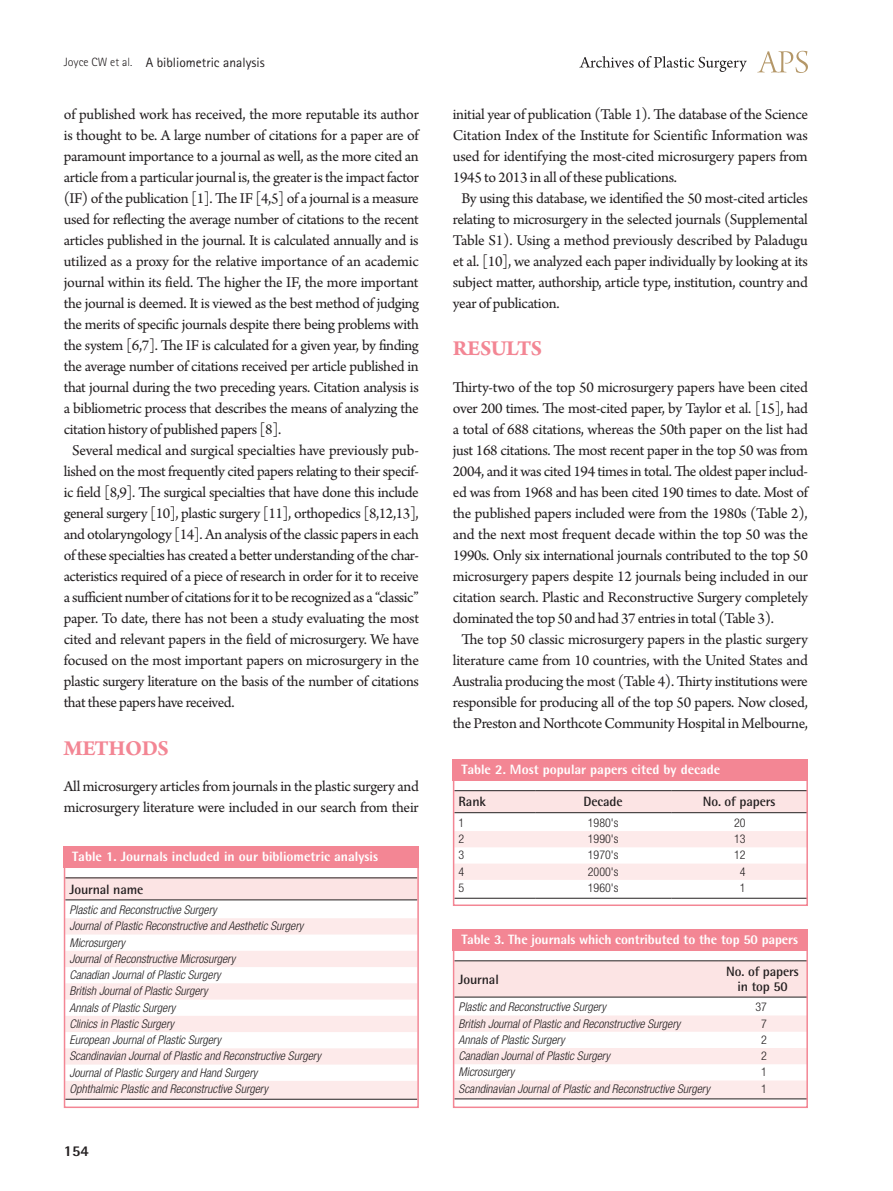
<style>
.page{position:relative;width:893px;height:1191px;background:#fff}
.page>*{position:absolute;margin:0;border:0;box-sizing:border-box;transform-origin:0 0}
.대제목{font:700 22.5px "Arno Pro";letter-spacing:-.02em;color:#f38694}
.본문_성형{font:15.75px/21px "Arno Pro";letter-spacing:-.02em;color:#231f20;text-align:justify}
.t1{font:800 15px "Rotis Semi Sans Std";color:#231f20}
.표_그림_제목_볼드{font:800 13.5px "Rotis Semi Sans Std";color:#fff}
.표제목체_-_확정{font:700 13.5px/14.2px "Rotis Semi Sans Std";letter-spacing:-.01em;color:#231f20;text-align:center}
.하시라_제목{font:13.5px "Rotis Sans Serif Std";color:#231f20}
.표_본문_-_확정{font:italic 300 condensed 12px "Helvetica Neue LT Std";color:#231f20}
.표_본문_-_확정-2{font:300 condensed 12px "Helvetica Neue LT Std";color:#231f20}
.s1{font-weight:300;font-size:12px}
</style>
<div class="page">
<svg style="left:757px;top:51px;width:51px;height:22px"></svg>
<svg style="left:579px;top:56px;width:168px;height:16px"></svg>
<div style="left:65px;top:878px;width:352px;height:22px;background:#fce4e4"></div>
<svg style="left:67px;top:900px;width:349px;height:1px"></svg>
<svg style="left:67px;top:918px;width:349px;height:181px;fill:#fdeaea"></svg>
<hr style="left:65px;top:1099px;width:352px;height:1px;background:#231f20">
<hr style="left:65px;top:877px;width:352px;height:1px;background:#231f20">
<hr style="left:65px;top:899px;width:352px;height:1px;background:#231f20">
<div style="left:64px;top:846px;width:355px;height:262px;border:2px solid #f38694"></div>
<div style="left:64px;top:846px;width:355px;height:21px;background:#f38694"></div>
<svg style="left:456px;top:791px;width:349px;height:107px"></svg>
<hr style="left:454px;top:898px;width:81px;height:1px;background:#231f20">
<hr style="left:535px;top:898px;width:136px;height:1px;background:#231f20">
<hr style="left:671px;top:898px;width:136px;height:1px;background:#231f20">
<hr style="left:454px;top:790px;width:81px;height:1px;background:#231f20">
<hr style="left:535px;top:790px;width:136px;height:1px;background:#231f20">
<hr style="left:671px;top:790px;width:136px;height:1px;background:#231f20">
<hr style="left:454px;top:812px;width:81px;height:1px;background:#231f20">
<hr style="left:535px;top:812px;width:136px;height:1px;background:#231f20">
<hr style="left:671px;top:812px;width:136px;height:1px;background:#231f20">
<div style="left:453px;top:759px;width:355px;height:147px;border:2px solid #f38694"></div>
<div style="left:453px;top:759px;width:355px;height:21px;background:#f38694"></div>
<svg style="left:456px;top:961px;width:349px;height:137px"></svg>
<hr style="left:454px;top:1098px;width:264px;height:1px;background:#231f20">
<hr style="left:718px;top:1098px;width:89px;height:1px;background:#231f20">
<hr style="left:454px;top:960px;width:264px;height:1px;background:#231f20">
<hr style="left:718px;top:960px;width:89px;height:1px;background:#231f20">
<hr style="left:454px;top:996px;width:264px;height:1px;background:#231f20">
<hr style="left:718px;top:996px;width:89px;height:1px;background:#231f20">
<div style="left:453px;top:929px;width:355px;height:179px;border:2px solid #f38694"></div>
<div style="left:453px;top:929px;width:355px;height:21px;background:#f38694"></div>
<p class="하시라_제목" style="left:64px;top:54px;width:202px"><span class="s1">Joyce CW et al.</span> A bibliometric analysis</p>
<p class="본문_성형" style="left:64px;top:105px;width:357px">of published work has received, the more reputable its author is thought to be. A large number of citations for a paper are of paramount importance to a journal as well, as the more cited an article from a particular journal is, the greater is the impact factor (IF) of the publication [1]. The IF [4,5] of a journal is a measure used for reflecting the average number of citations to the recent articles published in the journal. It is calculated annually and is utilized as a proxy for the relative importance of an academic journal within its field. The higher the IF, the more important the journal is deemed. It is viewed as the best method of judging the merits of specific journals despite there being problems with the system [6,7]. The IF is calculated for a given year, by finding the average number of citations received per article published in that journal during the two preceding years. Citation analysis is a bibliometric process that describes the means of analyzing the citation history of published papers [8].</p>
<p class="본문_성형" style="left:64px;top:441px;width:357px;text-indent:9px">Several medical and surgical specialties have previously pub&shy;lished on the most frequently cited papers relating to their specif&shy;ic field [8,9]. The surgical specialties that have done this include general surgery [10], plastic surgery [11], orthopedics [8,12,13], and otolaryngology [14]. An analysis of the classic papers in each of these specialties has created a better understanding of the char&shy;acteristics required of a piece of research in order for it to receive a sufficient number of citations for it to be recognized as a “classic” paper. To date, there has not been a study evaluating the most cited and relevant papers in the field of microsurgery. We have focused on the most important papers on microsurgery in the plastic surgery literature on the basis of the number of citations that these papers have received.</p>
<p class="대제목" style="left:64px;top:735px;width:107px">METHODS</p>
<p class="본문_성형" style="left:64px;top:777px;width:357px">All microsurgery articles from journals in the plastic surgery and microsurgery literature were included in our search from their</p>
<p class="표_그림_제목_볼드" style="left:72px;top:847px;width:307px">Table 1. Journals included in our bibliometric analysis</p>
<p class="표제목체_-_확정" style="left:70px;top:881px;width:75px">Journal name</p>
<p class="표_본문_-_확정" style="left:70px;top:903px;width:149px">Plastic and Reconstructive Surgery</p>
<p class="표_본문_-_확정" style="left:70px;top:919px;width:235px">Journal of Plastic Reconstructive and Aesthetic Surgery</p>
<p class="표_본문_-_확정" style="left:70px;top:935px;width:57px">Microsurgery</p>
<p class="표_본문_-_확정" style="left:70px;top:951px;width:167px">Journal of Reconstructive Microsurgery</p>
<p class="표_본문_-_확정" style="left:70px;top:968px;width:153px">Canadian Journal of Plastic Surgery</p>
<p class="표_본문_-_확정" style="left:70px;top:984px;width:140px">British Journal of Plastic Surgery</p>
<p class="표_본문_-_확정" style="left:70px;top:1000px;width:107px">Annals of Plastic Surgery</p>
<p class="표_본문_-_확정" style="left:70px;top:1016px;width:106px">Clinics in Plastic Surgery</p>
<p class="표_본문_-_확정" style="left:70px;top:1033px;width:153px">European Journal of Plastic Surgery</p>
<p class="표_본문_-_확정" style="left:70px;top:1049px;width:253px">Scandinavian Journal of Plastic and Reconstructive Surgery</p>
<p class="표_본문_-_확정" style="left:70px;top:1065px;width:189px">Journal of Plastic Surgery and Hand Surgery</p>
<p class="표_본문_-_확정" style="left:70px;top:1081px;width:200px">Ophthalmic Plastic and Reconstructive Surgery</p>
<p class="t1" style="left:64px;top:1141px;width:27px">154</p>
<p class="본문_성형" style="left:453px;top:105px;width:357px">initial year of publication (Table 1). The database of the Science Citation Index of the Institute for Scientific Information was used for identifying the most-cited microsurgery papers from 1945 to 2013 in all of these publications.</p>
<p class="본문_성형" style="left:453px;top:189px;width:357px;text-indent:9px">By using this database, we identified the 50 most-cited articles relating to microsurgery in the selected journals (Supplemental Table S1). Using a method previously described by Paladugu et al. [10], we analyzed each paper individually by looking at its subject matter, authorship, article type, institution, country and year of publication.</p>
<p class="대제목" style="left:453px;top:336px;width:91px">RESULTS</p>
<p class="본문_성형" style="left:453px;top:378px;width:357px">Thirty-two of the top 50 microsurgery papers have been cited over 200 times. The most-cited paper, by Taylor et al. [15], had a total of 688 citations, whereas the 50th paper on the list had just 168 citations. The most recent paper in the top 50 was from 2004, and it was cited 194 times in total. The oldest paper includ&shy;ed was from 1968 and has been cited 190 times to date. Most of the published papers included were from the 1980s (Table 2), and the next most frequent decade within the top 50 was the 1990s. Only six international journals contributed to the top 50 microsurgery papers despite 12 journals being included in our citation search. Plastic and Reconstructive Surgery completely dominated the top 50 and had 37 entries in total (Table 3).</p>
<p class="본문_성형" style="left:453px;top:630px;width:357px;text-align:center">The top 50 classic microsurgery papers in the plastic surgery literature came from 10 countries, with the United States and Australia producing the most (Table 4). Thirty institutions were responsible for producing all of the top 50 papers. Now closed, the Preston and Northcote Community Hospital in Melbourne,</p>
<p class="표_그림_제목_볼드" style="left:461px;top:760px;width:261px">Table 2. Most popular papers cited by decade</p>
<p class="표제목체_-_확정" style="left:459px;top:794px;width:29px">Rank</p>
<p class="표제목체_-_확정" style="left:584px;top:794px;width:41px">Decade</p>
<p class="표제목체_-_확정" style="left:703px;top:794px;width:74px">No. of papers</p>
<p class="표_본문_-_확정-2" style="left:459px;top:815px;width:7px">1</p>
<p class="표_본문_-_확정-2" style="left:588px;top:815px;width:32px">1980's</p>
<p class="표_본문_-_확정-2" style="left:734px;top:815px;width:13px">20</p>
<p class="표_본문_-_확정-2" style="left:459px;top:832px;width:7px">2</p>
<p class="표_본문_-_확정-2" style="left:588px;top:832px;width:32px">1990's</p>
<p class="표_본문_-_확정-2" style="left:734px;top:832px;width:13px">13</p>
<p class="표_본문_-_확정-2" style="left:459px;top:848px;width:7px">3</p>
<p class="표_본문_-_확정-2" style="left:588px;top:848px;width:32px">1970's</p>
<p class="표_본문_-_확정-2" style="left:734px;top:848px;width:13px">12</p>
<p class="표_본문_-_확정-2" style="left:459px;top:864px;width:7px">4</p>
<p class="표_본문_-_확정-2" style="left:588px;top:864px;width:32px">2000's</p>
<p class="표_본문_-_확정-2" style="left:740px;top:864px;width:7px">4</p>
<p class="표_본문_-_확정-2" style="left:459px;top:880px;width:7px">5</p>
<p class="표_본문_-_확정-2" style="left:588px;top:880px;width:32px">1960's</p>
<p class="표_본문_-_확정-2" style="left:740px;top:880px;width:7px">1</p>
<p class="표_그림_제목_볼드" style="left:461px;top:930px;width:338px">Table 3. The journals which contributed to the top 50 papers</p>
<p class="표제목체_-_확정" style="left:459px;top:971px;width:42px">Journal</p>
<p class="표제목체_-_확정" style="left:726px;top:964px;width:74px">No. of papers in top 50</p>
<p class="표_본문_-_확정" style="left:459px;top:1000px;width:149px">Plastic and Reconstructive Surgery</p>
<p class="표_본문_-_확정-2" style="left:755px;top:1000px;width:13px">37</p>
<p class="표_본문_-_확정" style="left:459px;top:1016px;width:223px">British Journal of Plastic and Reconstructive Surgery</p>
<p class="표_본문_-_확정-2" style="left:761px;top:1016px;width:7px">7</p>
<p class="표_본문_-_확정" style="left:459px;top:1032px;width:107px">Annals of Plastic Surgery</p>
<p class="표_본문_-_확정-2" style="left:761px;top:1032px;width:7px">2</p>
<p class="표_본문_-_확정" style="left:459px;top:1049px;width:153px">Canadian Journal of Plastic Surgery</p>
<p class="표_본문_-_확정-2" style="left:761px;top:1049px;width:7px">2</p>
<p class="표_본문_-_확정" style="left:459px;top:1065px;width:57px">Microsurgery</p>
<p class="표_본문_-_확정-2" style="left:761px;top:1065px;width:7px">1</p>
<p class="표_본문_-_확정" style="left:459px;top:1081px;width:253px">Scandinavian Journal of Plastic and Reconstructive Surgery</p>
<p class="표_본문_-_확정-2" style="left:761px;top:1081px;width:7px">1</p>
</div>
